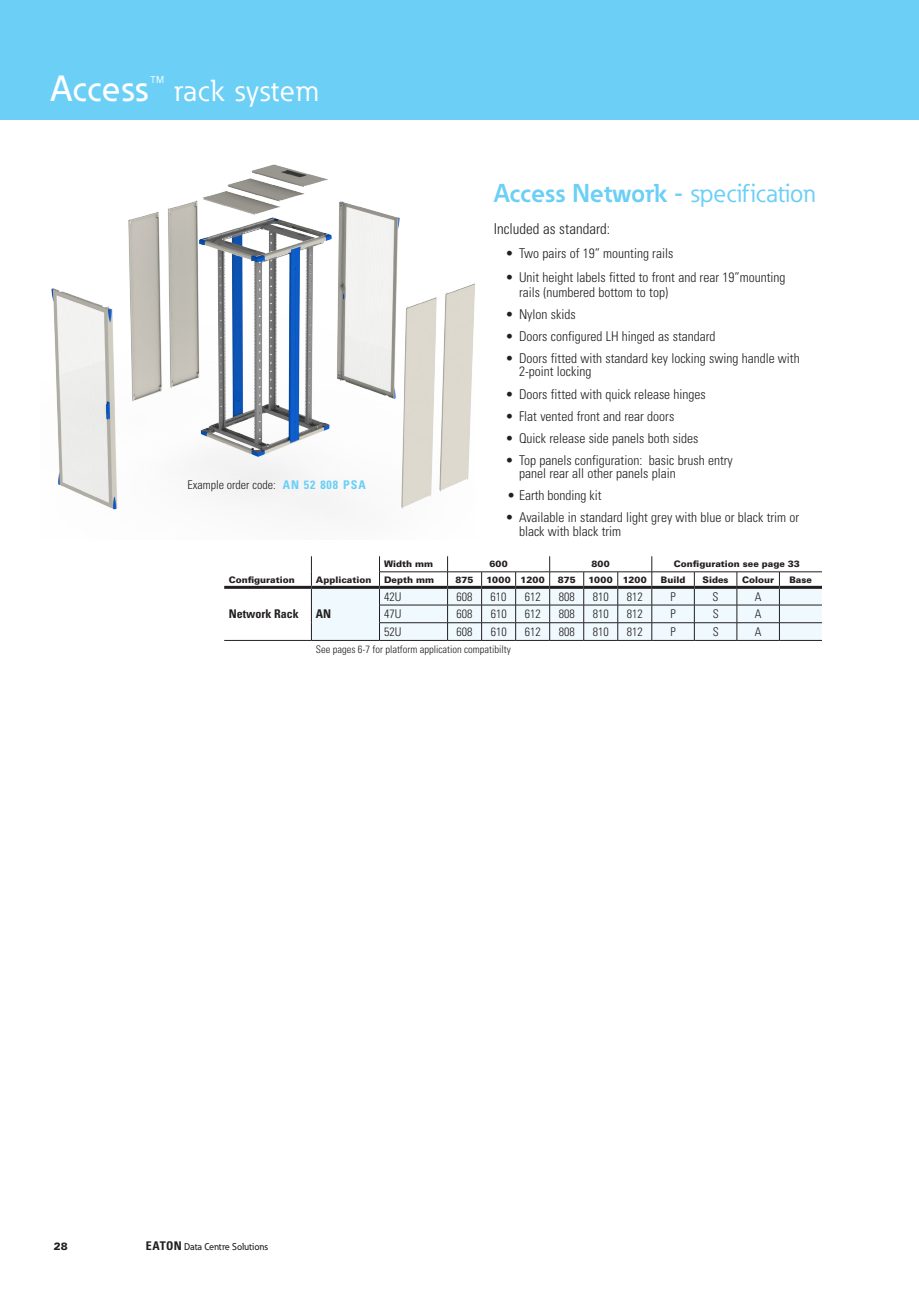
<style>
.page{position:relative;width:919px;height:1289px;background:#fff}
.page>*{position:absolute;margin:0;border:0;box-sizing:border-box;transform-origin:0 0}
.t1{font:30px "Eaton";letter-spacing:.025em;color:#fff}
._01_Overview__11_5_p{font:700 25.5px "Eaton";color:#6bcff6}
._01_Overview__11_5_p-2{font:300 condensed 15px "Univers LT Std";color:#231f20}
._01_Overview__11_5_p-3{font:300 condensed 13.5px/13.5px "Univers LT Std";color:#231f20}
._02_Body_Head__8_5_p{font:300 condensed 13.5px "Univers LT Std";color:#231f20}
._01_Overview__11_5_p-4{font:300 condensed 12px "Univers LT Std";color:#231f20}
.t2{font:700 condensed 12px "Univers LT Std";color:#231f20}
.t3{font:300 condensed 10.5px "Univers LT Std";color:#231f20}
._00_Folio_Flush_Left{font:900 10.5px "Univers LT Std";color:#231f20}
.t4{font:500 9.75px "Eaton";color:#231f20}
.t5{font:900 9px "Univers LT Std";color:#231f20}
.s1{font-weight:500;font-size:36px}
.s2{font-weight:700;color:#6bcff6}
.s3{font-weight:400}
.s4{font-family:"Univers LT Std";font-weight:700;font-stretch:condensed;font-size:12px}
</style>
<div class="page">
<div style="left:0;top:0;width:918px;height:119px;background:#6bcff6"></div>
<hr style="left:224px;top:640px;width:87px;height:1px;background:#231f20">
<hr style="left:311px;top:640px;width:68px;height:1px;background:#231f20">
<svg style="left:311px;top:556px;width:510px;height:84px"></svg>
<hr style="left:379px;top:640px;width:68px;height:1px;background:#231f20">
<hr style="left:447px;top:640px;width:34px;height:1px;background:#231f20">
<hr style="left:481px;top:640px;width:34px;height:1px;background:#231f20">
<hr style="left:515px;top:640px;width:34px;height:1px;background:#231f20">
<hr style="left:549px;top:640px;width:34px;height:1px;background:#231f20">
<hr style="left:583px;top:640px;width:34px;height:1px;background:#231f20">
<hr style="left:617px;top:640px;width:34px;height:1px;background:#231f20">
<hr style="left:651px;top:640px;width:43px;height:1px;background:#231f20">
<hr style="left:694px;top:640px;width:42px;height:1px;background:#231f20">
<hr style="left:736px;top:640px;width:43px;height:1px;background:#231f20">
<hr style="left:779px;top:640px;width:42px;height:1px;background:#231f20">
<hr style="left:224px;top:586px;width:87px;height:3px;background:#231f20">
<hr style="left:311px;top:586px;width:68px;height:3px;background:#231f20">
<hr style="left:379px;top:586px;width:68px;height:3px;background:#231f20">
<hr style="left:447px;top:586px;width:34px;height:3px;background:#231f20">
<hr style="left:481px;top:586px;width:34px;height:3px;background:#231f20">
<hr style="left:515px;top:586px;width:34px;height:3px;background:#231f20">
<hr style="left:549px;top:586px;width:34px;height:3px;background:#231f20">
<hr style="left:583px;top:586px;width:34px;height:3px;background:#231f20">
<hr style="left:617px;top:586px;width:34px;height:3px;background:#231f20">
<hr style="left:651px;top:586px;width:43px;height:3px;background:#231f20">
<hr style="left:694px;top:586px;width:42px;height:3px;background:#231f20">
<hr style="left:736px;top:586px;width:43px;height:3px;background:#231f20">
<hr style="left:779px;top:586px;width:42px;height:3px;background:#231f20">
<img style="left:51px;top:164px;width:424px;height:347px">
<h1 class="t1" style="left:51px;top:72px;width:269px"><span class="s1">Access™</span> rack system</h1>
<p class="_01_Overview__11_5_p-4" style="left:187px;top:478px;width:180px">Example order code: <span class="s2">AN 52 808 PSA</span></p>
<p class="t5" style="left:229px;top:574px;width:68px">Configuration</p>
<p class="t5" style="left:316px;top:574px;width:57px">Application</p>
<p class="_01_Overview__11_5_p" style="left:493px;top:177px;width:323px">Access Network - <span class="s3">specification</span></p>
<p class="_01_Overview__11_5_p-2" style="left:493px;top:220px;width:118px">Included as standard:</p>
<p class="_01_Overview__11_5_p-3" style="left:505px;top:247px;width:169px">• Two pairs of 19” mounting rails</p>
<p class="_01_Overview__11_5_p-3" style="left:519px;top:270px;width:268px;line-height:15px;text-indent:-14px">• Unit height labels fitted to front and rear 19”mounting rails (numbered bottom to top)</p>
<p class="_01_Overview__11_5_p-3" style="left:505px;top:307px;width:72px">• Nylon skids</p>
<p class="_01_Overview__11_5_p-3" style="left:505px;top:329px;width:211px">• Doors configured LH hinged as standard</p>
<p class="_01_Overview__11_5_p-3" style="left:519px;top:351px;width:282px;text-indent:-14px">• Doors fitted with standard key locking swing handle with<br>2-point locking</p>
<p class="_01_Overview__11_5_p-3" style="left:505px;top:387px;width:202px">• Doors fitted with quick release hinges</p>
<p class="_01_Overview__11_5_p-3" style="left:505px;top:409px;width:170px">• Flat vented front and rear doors</p>
<p class="_01_Overview__11_5_p-3" style="left:505px;top:431px;width:194px">• Quick release side panels both sides</p>
<p class="_01_Overview__11_5_p-3" style="left:519px;top:453px;width:215px;text-indent:-14px">• Top panels configuration: basic brush entry panel rear all other panels plain</p>
<p class="_02_Body_Head__8_5_p" style="left:507px;top:487px;width:96px">• Earth bonding kit</p>
<p class="_01_Overview__11_5_p-3" style="left:519px;top:510px;width:282px;text-indent:-14px">• Available in standard light grey with blue or black trim or black with black trim</p>
<p class="t5" style="left:384px;top:558px;width:50px">Width mm</p>
<p class="t5" style="left:489px;top:558px;width:20px">600</p>
<p class="t5" style="left:591px;top:558px;width:20px">800</p>
<p class="t5" style="left:673px;top:558px;width:128px">Configuration see page 33</p>
<p class="t5" style="left:384px;top:574px;width:51px">Depth mm</p>
<p class="t5" style="left:455px;top:574px;width:20px">875</p>
<p class="t5" style="left:486px;top:574px;width:26px">1000</p>
<p class="t5" style="left:520px;top:574px;width:26px">1200</p>
<p class="t5" style="left:557px;top:574px;width:20px">875</p>
<p class="t5" style="left:588px;top:574px;width:26px">1000</p>
<p class="t5" style="left:622px;top:574px;width:26px">1200</p>
<p class="t5" style="left:660px;top:574px;width:26px">Build</p>
<p class="t5" style="left:702px;top:574px;width:28px">Sides</p>
<p class="t5" style="left:742px;top:574px;width:34px">Colour</p>
<p class="t5" style="left:789px;top:574px;width:24px">Base</p>
<p class="_01_Overview__11_5_p-4" style="left:384px;top:589px;width:19px">42U</p>
<p class="_01_Overview__11_5_p-4" style="left:456px;top:589px;width:17px">608</p>
<p class="_01_Overview__11_5_p-4" style="left:490px;top:589px;width:17px">610</p>
<p class="_01_Overview__11_5_p-4" style="left:524px;top:589px;width:17px">612</p>
<p class="_01_Overview__11_5_p-4" style="left:558px;top:589px;width:17px">808</p>
<p class="_01_Overview__11_5_p-4" style="left:592px;top:589px;width:17px">810</p>
<p class="_01_Overview__11_5_p-4" style="left:626px;top:589px;width:17px">812</p>
<p class="_01_Overview__11_5_p-4" style="left:670px;top:589px;width:7px">P</p>
<p class="_01_Overview__11_5_p-4" style="left:712px;top:589px;width:7px">S</p>
<p class="_01_Overview__11_5_p-4" style="left:754px;top:589px;width:8px">A</p>
<p class="_01_Overview__11_5_p-4" style="left:384px;top:606px;width:19px">47U</p>
<p class="_01_Overview__11_5_p-4" style="left:456px;top:606px;width:17px">608</p>
<p class="_01_Overview__11_5_p-4" style="left:490px;top:606px;width:17px">610</p>
<p class="_01_Overview__11_5_p-4" style="left:524px;top:606px;width:17px">612</p>
<p class="_01_Overview__11_5_p-4" style="left:558px;top:606px;width:17px">808</p>
<p class="_01_Overview__11_5_p-4" style="left:592px;top:606px;width:17px">810</p>
<p class="_01_Overview__11_5_p-4" style="left:626px;top:606px;width:17px">812</p>
<p class="_01_Overview__11_5_p-4" style="left:670px;top:606px;width:7px">P</p>
<p class="_01_Overview__11_5_p-4" style="left:712px;top:606px;width:7px">S</p>
<p class="_01_Overview__11_5_p-4" style="left:754px;top:606px;width:8px">A</p>
<p class="_01_Overview__11_5_p-4" style="left:384px;top:624px;width:19px">52U</p>
<p class="_01_Overview__11_5_p-4" style="left:456px;top:624px;width:17px">608</p>
<p class="_01_Overview__11_5_p-4" style="left:490px;top:624px;width:17px">610</p>
<p class="_01_Overview__11_5_p-4" style="left:524px;top:624px;width:17px">612</p>
<p class="_01_Overview__11_5_p-4" style="left:558px;top:624px;width:17px">808</p>
<p class="_01_Overview__11_5_p-4" style="left:592px;top:624px;width:17px">810</p>
<p class="_01_Overview__11_5_p-4" style="left:626px;top:624px;width:17px">812</p>
<p class="_01_Overview__11_5_p-4" style="left:670px;top:624px;width:7px">P</p>
<p class="_01_Overview__11_5_p-4" style="left:712px;top:624px;width:7px">S</p>
<p class="_01_Overview__11_5_p-4" style="left:754px;top:624px;width:8px">A</p>
<p class="t3" style="left:316px;top:643px;width:196px">See pages 6-7 for platform application compatibilty</p>
<p class="t2" style="left:229px;top:606px;width:72px">Network Rack</p>
<p class="t2" style="left:316px;top:606px;width:17px">AN</p>
<p class="_00_Folio_Flush_Left" style="left:54px;top:1239px;width:16px">28</p>
<p class="t4" style="left:146px;top:1240px;width:123px"><span class="s4">EATON</span> Data Centre Solutions</p>
</div>
